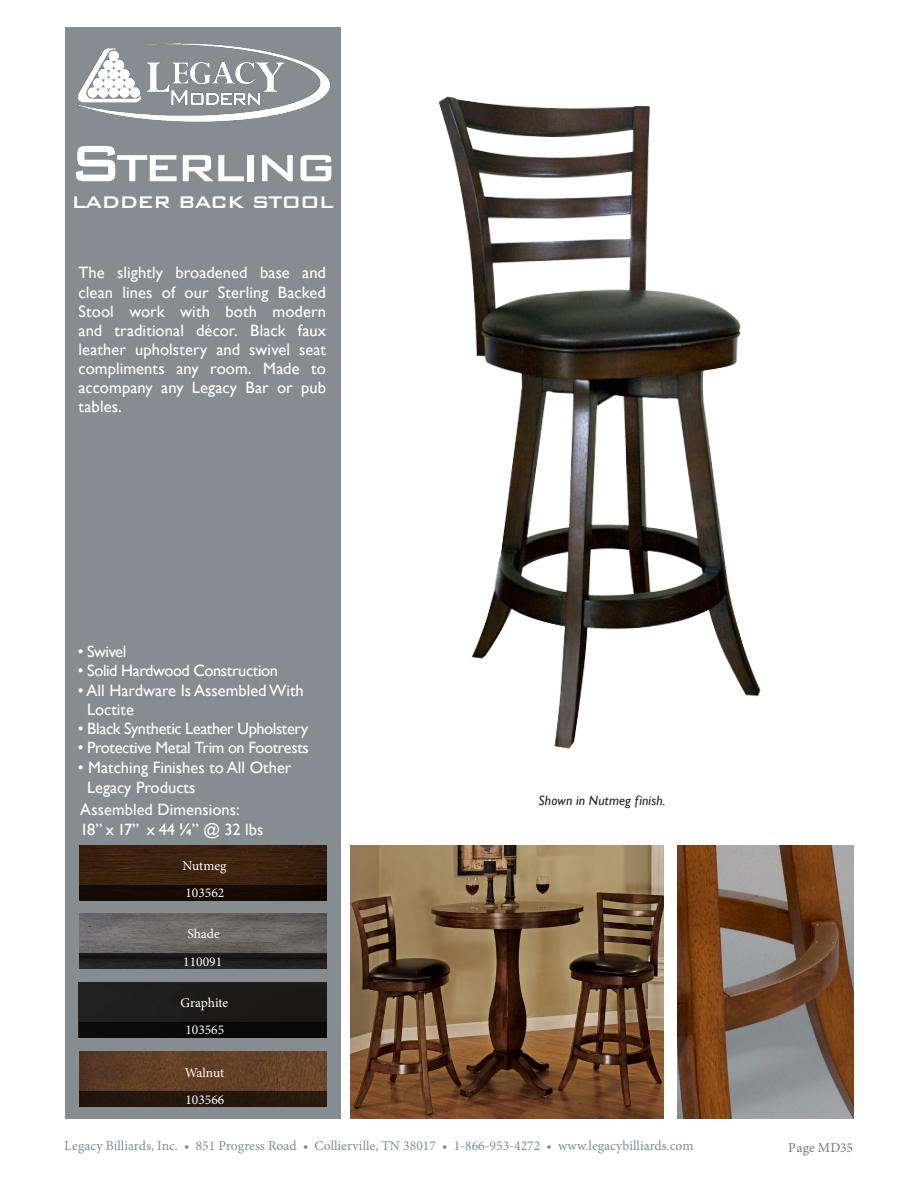
<style>
.page{position:relative;width:918px;height:1188px;background:#fff}
.page>*{position:absolute;margin:0;border:0;box-sizing:border-box;transform-origin:0 0}
.t1{font:500 50.55px "Bank Gothic BT";letter-spacing:-.1em;color:#fff}
.t2{font:500 22.5px "Bank Gothic BT";letter-spacing:-.05em;color:#fff}
.t3{font:16.5px/19px "Gill Sans";color:#fff}
.t4{font:16.35px "Gill Sans";letter-spacing:-.02em;color:#fff}
.t5{font:16.35px "Gill Sans";letter-spacing:.005em;color:#fff}
.t6{font:13.65px "Minion Pro";color:#344557}
.t7{font:13.65px "Minion Pro";color:#231f20}
.t8{font:13.5px "Minion Pro";color:#fff}
.cut_lines_color{font:italic 13.5px "Gill Sans";letter-spacing:.015em;color:#231f20}
.s1{font-size:68.4px}
.s2{font-weight:700;font-size:16.5px}
</style>
<div class="page">
<div style="left:65px;top:27px;width:276px;height:1092px;background:#858c92"></div>
<img style="left:438px;top:96px;width:323px;height:653px">
<img style="left:351px;top:845px;width:313px;height:274px">
<img style="left:678px;top:845px;width:175px;height:274px">
<div style="left:79px;top:885px;width:247px;height:15px;background:#150b04"></div>
<img style="left:79px;top:914px;width:247px;height:39px">
<div style="left:79px;top:953px;width:247px;height:16px;background:#231f20"></div>
<img style="left:79px;top:1052px;width:247px;height:39px">
<div style="left:79px;top:1091px;width:247px;height:16px;background:#26170d"></div>
<div style="left:79px;top:1022px;width:247px;height:15px;background:#0a0908"></div>
<img style="left:76px;top:43px;width:254px;height:79px">
<p class="t1" style="left:68px;top:140px;width:271px"><span class="s1">S</span>TERLING</p>
<p class="t2" style="left:71px;top:189px;width:264px">LADDER BACK STOOL</p>
<p class="t3" style="left:79px;top:264px;width:249px;text-align:justify">The slightly broadened base and clean lines of our Sterling Backed Stool work with both modern and traditional décor. Black faux leather upholstery and swivel seat compliments any room. Made to accompany any Legacy Bar or pub tables.</p>
<p class="t4" style="left:78px;top:642px;width:50px">• Swivel</p>
<p class="t4" style="left:78px;top:661px;width:202px">• Solid Hardwood Construction</p>
<p class="t3" style="left:87px;top:680px;width:218px;line-height:19.8px;text-indent:-9px">• All Hardware Is Assembled With<br>Loctite</p>
<p class="t4" style="left:78px;top:719px;width:232px">• Black Synthetic Leather Upholstery</p>
<p class="t4" style="left:78px;top:738px;width:233px">• Protective Metal Trim on Footrests</p>
<p class="t3" style="left:87px;top:758px;width:206px;line-height:19.8px;text-indent:-9px">• Matching Finishes to All Other<br>Legacy Products</p>
<p class="t5" style="left:80px;top:800px;width:161px">Assembled Dimensions:</p>
<p class="t4" style="left:80px;top:820px;width:185px">18” x 17” x 44 <span class="s2">¼</span>” @ 32 lbs</p>
<p class="t8" style="left:183px;top:857px;width:45px">Nutmeg</p>
<p class="t8" style="left:185px;top:884px;width:40px">103562</p>
<p class="t8" style="left:187px;top:924px;width:34px">Shade</p>
<p class="t8" style="left:183px;top:953px;width:40px">110091</p>
<p class="t8" style="left:181px;top:994px;width:49px">Graphite</p>
<p class="t8" style="left:185px;top:1021px;width:40px">103565</p>
<p class="t8" style="left:185px;top:1063px;width:41px">Walnut</p>
<p class="t8" style="left:185px;top:1091px;width:40px">103566</p>
<p class="cut_lines_color" style="left:539px;top:792px;width:128px">Shown in Nutmeg finish.</p>
<p class="t6" style="left:65px;top:1136px;width:630px">Legacy Billiards, Inc. • 851 Progress Road • Collierville, TN 38017 • 1-866-953-4272 • www.legacybilliards.com</p>
<p class="t7" style="left:789px;top:1139px;width:66px">Page MD35</p>
</div>
